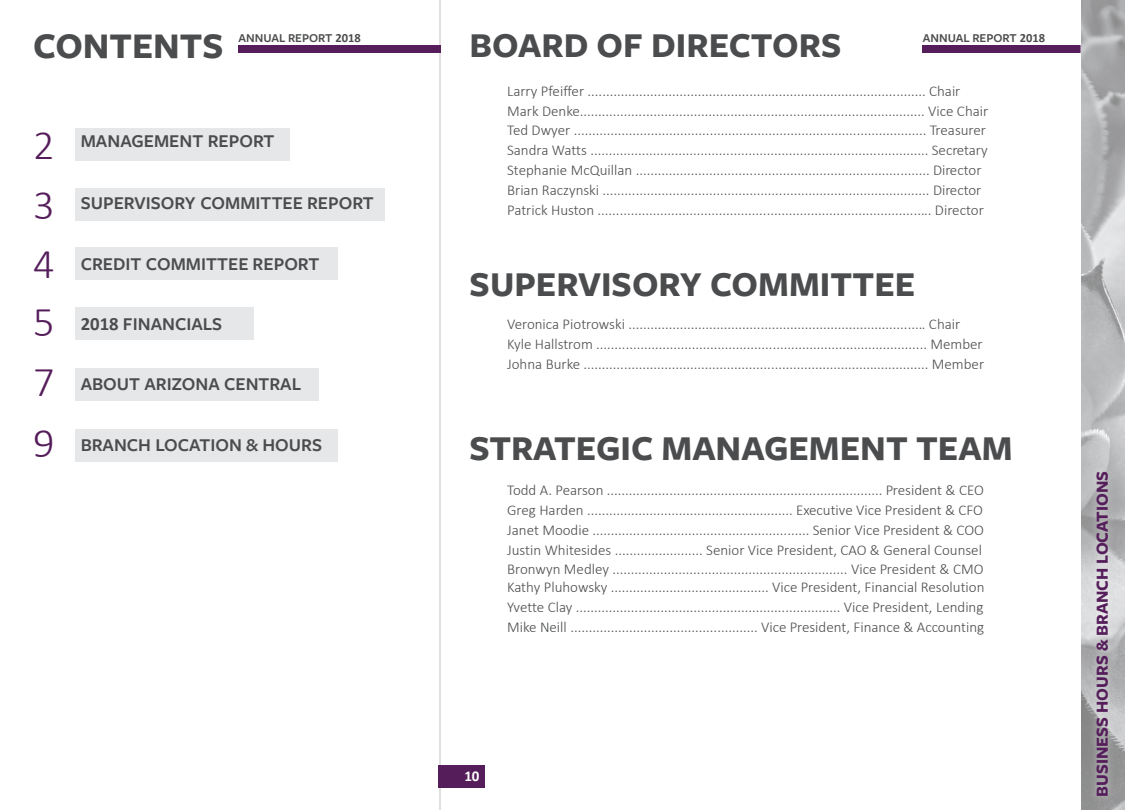
<style>
.page{position:relative;width:1125px;height:810px;background:#fff}
.page>*{position:absolute;margin:0;border:0;box-sizing:border-box;transform-origin:0 0}
.t1{font:300 42.5px "Calibri";color:#551e5b}
.t2{font:700 37.5px "Freight Sans Pro";color:#4b4c4d}
.t3{font:700 36.25px "Freight Sans Pro";color:#4b4c4d}
.t4{font:600 18.75px "Freight Sans Pro";color:#4b4c4d}
.t5{font:700 17.5px "Freight Sans Pro";color:#551e5b}
.t6{font:300 15px/18px "Calibri";color:#4b4c4d}
.t7{font:700 15px "Calibri";color:#fff}
.t8{font:600 12.5px "Freight Sans Pro";color:#4b4c4d}
.s1{font-family:"Calibri";font-weight:700}
</style>
<div class="page">
<div style="left:923px;top:45px;width:202px;height:8px;background:#551e5b"></div>
<hr style="left:439px;top:0;width:2px;height:810px;background:#99989b">
<div style="left:439px;top:765px;width:46px;height:23px;background:#551e5b"></div>
<div style="left:239px;top:45px;width:202px;height:8px;background:#551e5b"></div>
<div style="left:75px;top:128px;width:215px;height:33px;background:#e6e7e9"></div>
<div style="left:75px;top:188px;width:310px;height:33px;background:#e6e7e9"></div>
<div style="left:75px;top:247px;width:263px;height:33px;background:#e6e7e9"></div>
<div style="left:75px;top:368px;width:244px;height:33px;background:#e6e7e9"></div>
<div style="left:75px;top:429px;width:263px;height:33px;background:#e6e7e9"></div>
<div style="left:75px;top:307px;width:179px;height:32px;background:#e6e7e9"></div>
<svg style="left:1080px;top:0;width:45px;height:810px;background:#bebfc0"></svg>
<div style="left:1089px;top:464px;width:27px;height:339px;background:#fff;opacity:.5"></div>
<p class="t2" style="left:33px;top:20px;width:192px">CONTENTS</p>
<p class="t8" style="left:239px;top:29px;width:124px">ANNUAL REPORT <span class="s1">2018</span></p>
<p class="t8" style="left:923px;top:29px;width:124px">ANNUAL REPORT <span class="s1">2018</span></p>
<p class="t3" style="left:470px;top:20px;width:374px">BOARD OF DIRECTORS</p>
<p class="t1" style="left:33px;top:118px;width:23px">2</p>
<p class="t1" style="left:33px;top:178px;width:23px">3</p>
<p class="t1" style="left:33px;top:238px;width:23px">4</p>
<p class="t1" style="left:33px;top:296px;width:23px">5</p>
<p class="t1" style="left:33px;top:355px;width:23px">7</p>
<p class="t1" style="left:33px;top:417px;width:23px">9</p>
<p class="t4" style="left:81px;top:129px;width:195px">MANAGEMENT REPORT</p>
<p class="t4" style="left:81px;top:190px;width:295px">SUPERVISORY COMMITTEE REPORT</p>
<p class="t4" style="left:81px;top:251px;width:240px">CREDIT COMMITTEE REPORT</p>
<p class="t4" style="left:81px;top:311px;width:143px"><span class="s1">2018</span> FINANCIALS</p>
<p class="t4" style="left:81px;top:371px;width:222px">ABOUT ARIZONA CENTRAL</p>
<p class="t4" style="left:81px;top:432px;width:243px">BRANCH LOCATION &amp; HOURS</p>
<p class="t6" style="left:507px;top:82px;width:455px">Larry Pfeiffer ............................................................................................ Chair</p>
<p class="t6" style="left:507px;top:102px;width:483px">Mark Denke.............................................................................................. Vice Chair</p>
<p class="t6" style="left:507px;top:121px;width:480px">Ted Dwyer ................................................................................................ Treasurer</p>
<p class="t6" style="left:507px;top:141px;width:482px">Sandra Watts ............................................................................................ Secretary</p>
<p class="t6" style="left:507px;top:161px;width:476px">Stephanie McQuillan ................................................................................ Director</p>
<p class="t6" style="left:507px;top:181px;width:476px">Brian Raczynski ......................................................................................... Director</p>
<p class="t6" style="left:507px;top:201px;width:478px">Patrick Huston ........................................................................................... Director</p>
<p class="t3" style="left:470px;top:259px;width:447px">SUPERVISORY COMMITTEE</p>
<p class="t6" style="left:507px;top:315px;width:455px">Veronica Piotrowski ................................................................................. Chair</p>
<p class="t6" style="left:507px;top:335px;width:477px">Kyle Hallstrom .......................................................................................... Member</p>
<p class="t6" style="left:507px;top:355px;width:479px">Johna Burke .............................................................................................. Member</p>
<p class="t3" style="left:470px;top:423px;width:544px">STRATEGIC MANAGEMENT TEAM</p>
<p class="t6" style="left:507px;top:481px;width:478px">Todd A. Pearson ........................................................................... President &amp; CEO</p>
<p class="t6" style="left:507px;top:501px;width:478px">Greg Harden ........................................................ Executive Vice President &amp; CFO</p>
<p class="t6" style="left:507px;top:521px;width:478px">Janet Moodie ........................................................... Senior Vice President &amp; COO</p>
<p class="t6" style="left:507px;top:540px;width:476px">Justin Whitesides ........................ Senior Vice President, CAO &amp; General Counsel</p>
<p class="t6" style="left:507px;top:560px;width:479px">Bronwyn Medley ................................................................ Vice President &amp; CMO<br>Kathy Pluhowsky ........................................... Vice President, Financial Resolution</p>
<p class="t6" style="left:507px;top:598px;width:478px">Yvette Clay ........................................................................ Vice President, Lending</p>
<p class="t6" style="left:507px;top:618px;width:479px">Mike Neill ................................................... Vice President, Finance &amp; Accounting</p>
<p class="t7" style="left:464px;top:767px;width:17px">10</p>
<p class="t5" style="left:1090px;top:797px;width:327px;rotate:-90deg">BUSINESS HOURS &amp; BRANCH LOCATIONS</p>
</div>
